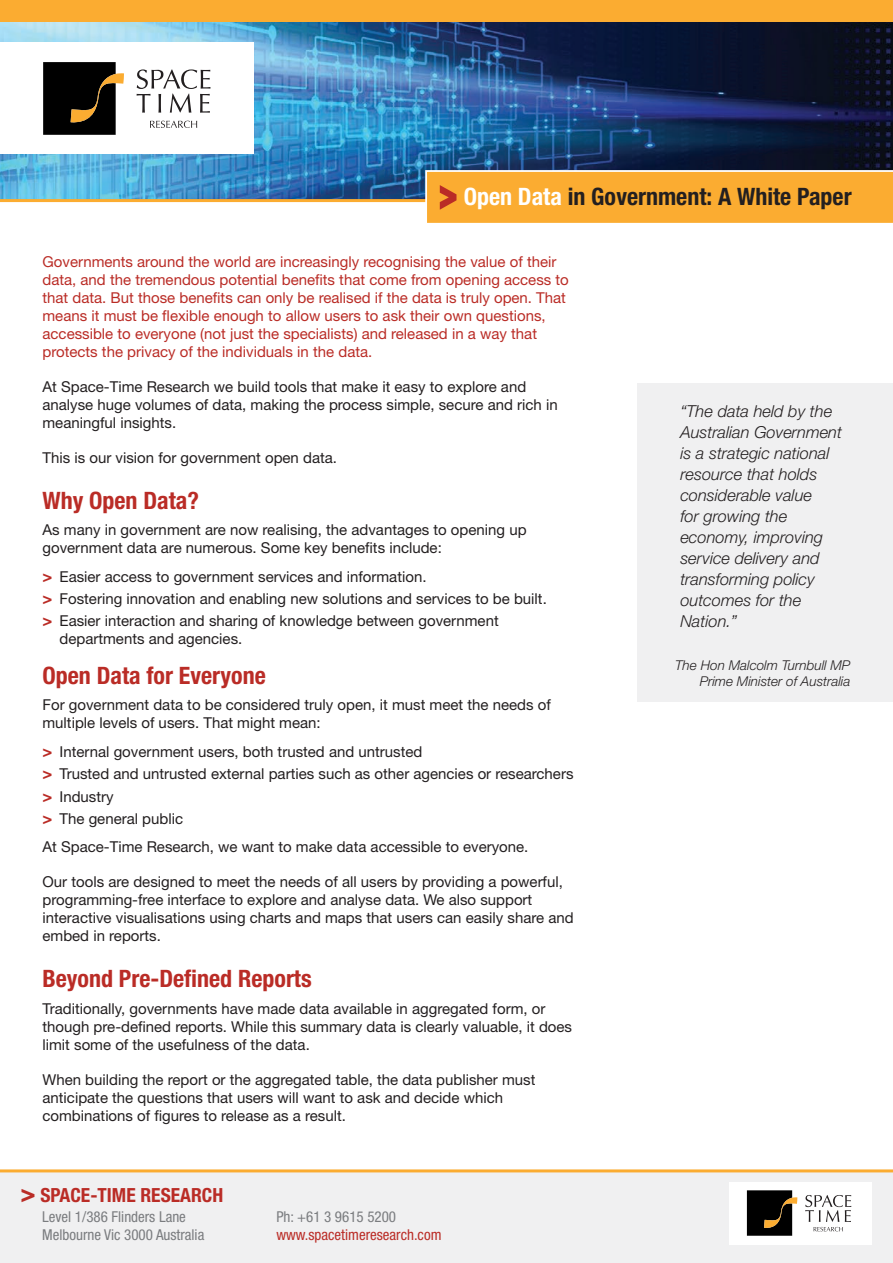
<style>
.page{position:relative;width:893px;height:1263px;background:#fff}
.page>*{position:absolute;margin:0;border:0;box-sizing:border-box;transform-origin:0 0}
.t1{font:700 condensed 24px "Helvetica Neue LT";color:#ba2c26}
.t2{font:700 condensed 24px "Helvetica Neue LT";color:#231f20}
.t3{font:700 condensed 19.5px "Helvetica Neue LT";color:#ba2c26}
.t4{font:italic 300 16.5px/21px "Helvetica Neue LT";color:#231f20}
.t5{font:15px/18px "Helvetica Neue LT";color:#231f20}
.t6{font:15px/18px "Helvetica Neue LT";color:#ba2c26}
.t7{font:condensed 15px/18px "Helvetica Neue LT";color:#7a7c7f}
.t8{font:condensed 15px "Helvetica Neue LT";color:#ba2c26}
.t9{font:italic 300 13.5px/16.2px "Helvetica Neue LT";color:#231f20;text-align:right}
.s1{color:#fff}
.s2{font-weight:700;font-size:16.5px;color:#ba2c26}
.s3{font-size:25.5px}
</style>
<div class="page">
<div style="left:638px;top:383px;width:255px;height:319px;background:#f0f0f1"></div>
<div style="left:0;top:1172px;width:893px;height:91px;background:#f0f0f1"></div>
<hr style="left:0;top:1169px;width:893px;height:3px;background:#fbac31">
<div style="left:729px;top:1182px;width:143px;height:62px;background:#fff"></div>
<svg style="left:747px;top:1190px;width:50px;height:46px"></svg>
<svg style="left:805px;top:1195px;width:46px;height:36px"></svg>
<img style="left:0;top:21px;width:893px;height:178px">
<hr style="left:0;top:199px;width:893px;height:3px;background:#fbac31">
<div style="left:0;top:0;width:893px;height:21px;background:#fbac31"></div>
<div style="left:0;top:43px;width:253px;height:111px;background:#fff"></div>
<svg style="left:43px;top:62px;width:81px;height:73px"></svg>
<svg style="left:137px;top:69px;width:73px;height:44px"></svg>
<svg style="left:150px;top:121px;width:47px;height:7px"></svg>
<svg style="left:425px;top:170px;width:468px;height:53px"></svg>
<h1 class="t2" style="left:464px;top:182px;width:389px"><span class="s1">Open Data</span> in Government: A White Paper</h1>
<p class="t6" style="left:43px;top:252px;width:528px">Governments around the world are increasingly recognising the value of their data, and the tremendous potential benefits that come from opening access to that data. But those benefits can only be realised if the data is truly open. That means it must be flexible enough to allow users to ask their own questions, accessible to everyone (not just the specialists) and released in a way that protects the privacy of the individuals in the data.</p>
<p class="t5" style="left:43px;top:377px;width:517px">At Space-Time Research we build tools that make it easy to explore and analyse huge volumes of data, making the process simple, secure and rich in meaningful insights.</p>
<p class="t5" style="left:43px;top:448px;width:296px">This is our vision for government open data.</p>
<h1 class="t1" style="left:43px;top:486px;width:158px">Why Open Data?</h1>
<p class="t5" style="left:43px;top:521px;width:486px">As many in government are now realising, the advantages to opening up government data are numerous. Some key benefits include:</p>
<p class="t5" style="left:43px;top:565px;width:506px;line-height:22.2px"><span class="s2">&gt;</span> Easier access to government services and information.<br><span class="s2">&gt;</span> Fostering innovation and enabling new solutions and services to be built. <span class="s2">&gt;</span> Easier interaction and sharing of knowledge between government</p>
<p class="t5" style="left:60px;top:630px;width:184px">departments and agencies.</p>
<h1 class="t1" style="left:43px;top:661px;width:225px">Open Data for Everyone</h1>
<p class="t5" style="left:43px;top:696px;width:510px">For government data to be considered truly open, it must meet the needs of multiple levels of users. That might mean:</p>
<p class="t5" style="left:43px;top:740px;width:532px;line-height:22.2px"><span class="s2">&gt;</span> Internal government users, both trusted and untrusted<br><span class="s2">&gt;</span> Trusted and untrusted external parties such as other agencies or researchers <span class="s2">&gt;</span> Industry<br><span class="s2">&gt;</span> The general public</p>
<p class="t5" style="left:43px;top:838px;width:487px">At Space-Time Research, we want to make data accessible to everyone.</p>
<p class="t5" style="left:43px;top:873px;width:533px">Our tools are designed to meet the needs of all users by providing a powerful, programming-free interface to explore and analyse data. We also support interactive visualisations using charts and maps that users can easily share and embed in reports.</p>
<h1 class="t1" style="left:43px;top:964px;width:271px">Beyond Pre-Defined Reports</h1>
<p class="t5" style="left:43px;top:999px;width:531px">Traditionally, governments have made data available in aggregated form, or though pre-defined reports. While this summary data is clearly valuable, it does limit some of the usefulness of the data.</p>
<p class="t5" style="left:43px;top:1070px;width:494px">When building the report or the aggregated table, the data publisher must anticipate the questions that users will want to ask and decide which combinations of figures to release as a result.</p>
<h2 class="t3" style="left:20px;top:1183px;width:204px"><span class="s3">&gt;</span> SPACE-TIME RESEARCH</h2>
<p class="t7" style="left:42px;top:1207px;width:164px">Level 1/386 Flinders Lane<br>Melbourne Vic 3000 Australia</p>
<p class="t7" style="left:276px;top:1207px;width:121px">Ph: +61 3 9615 5200</p>
<p class="t8" style="left:276px;top:1226px;width:167px">www.spacetimeresearch.com</p>
<p class="t4" style="left:680px;top:400px;width:163px">“The data held by the<br>Australian Government is a strategic national resource that holds considerable value<br>for growing the economy, improving service delivery and transforming policy outcomes for the<br>Nation.”</p>
<p class="t9" style="left:675px;top:657px;width:177px">The Hon Malcolm Turnbull MP<br>Prime Minister of Australia</p>
</div>
